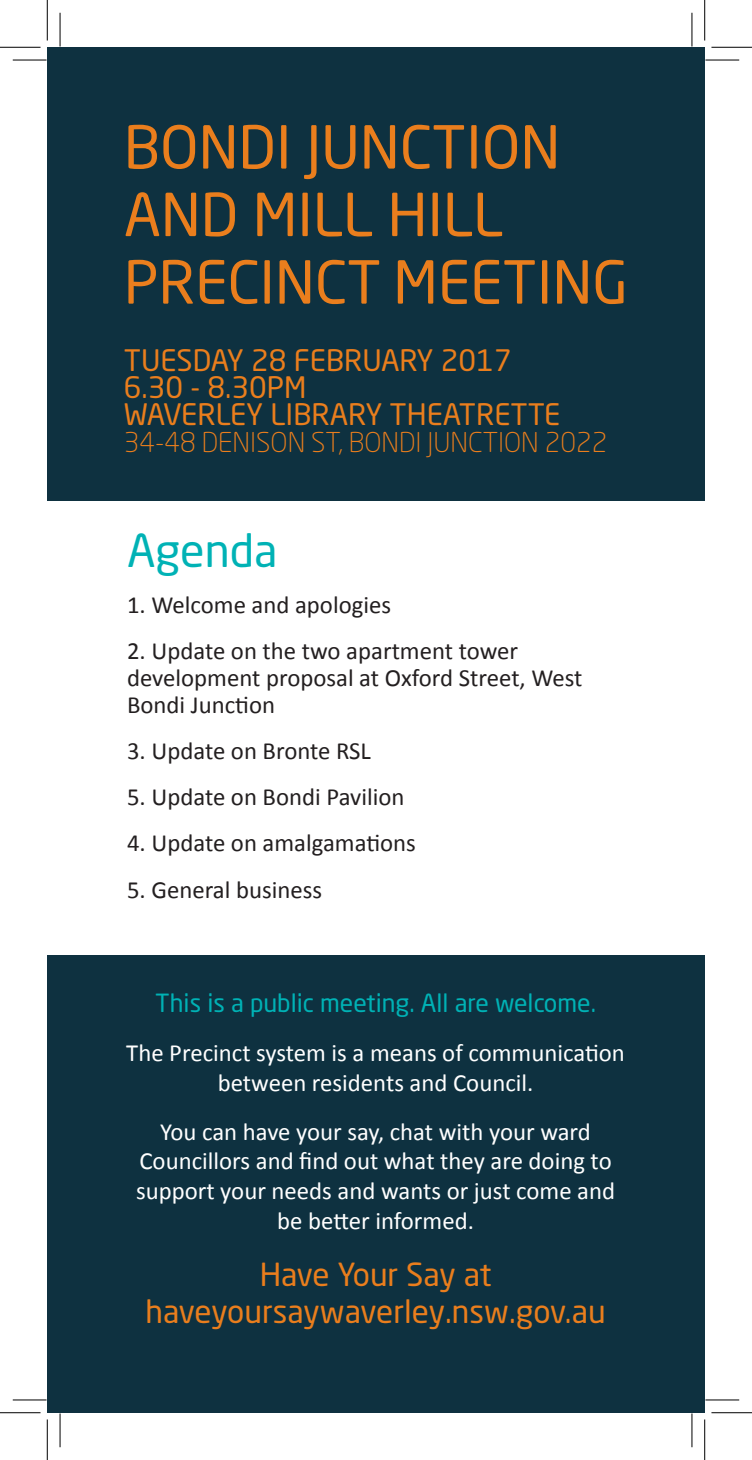
<style>
.page{position:relative;width:752px;height:1460px;background:#fff}
.page>*{position:absolute;margin:0;border:0;box-sizing:border-box;transform-origin:0 0}
.Body{font:58.5px/67.5px "Neo Sans Std";color:#ea7e1d}
.Body-2{font:45px "Neo Sans Std";color:#00b2b5}
.Body-3{font:31.5px/37.8px "Neo Sans Std";color:#ea7e1d;text-align:center}
.t1{font:29.25px "Neo Sans Std";color:#ea7e1d}
.t2{font:300 27px "Neo Sans Std";color:#ea7e1d}
.Body-4{font:24.75px/29.7px "Calibri";color:#fff;text-align:center}
.Body-5{font:24.75px/27px "Calibri";color:#231f20}
.Body-6{font:24.75px "Neo Sans Std";color:#00b2b5}
</style>
<div class="page">
<div style="left:47px;top:47px;width:657px;height:453px;background:#0e3140"></div>
<div style="left:47px;top:955px;width:657px;height:457px;background:#0e3140"></div>
<hr style="left:13px;top:60px;width:34px;height:1px;background:#000">
<hr style="left:705px;top:60px;width:34px;height:1px;background:#000">
<hr style="left:13px;top:1399px;width:34px;height:1px;background:#000">
<hr style="left:705px;top:1399px;width:34px;height:1px;background:#000">
<hr style="left:60px;top:13px;width:1px;height:34px;background:#000">
<hr style="left:60px;top:1413px;width:1px;height:34px;background:#000">
<hr style="left:691px;top:13px;width:1px;height:34px;background:#000">
<hr style="left:691px;top:1413px;width:1px;height:34px;background:#000">
<hr style="left:0;top:47px;width:40px;height:1px;background:#000">
<hr style="left:711px;top:47px;width:40px;height:1px;background:#000">
<hr style="left:0;top:1412px;width:40px;height:1px;background:#000">
<hr style="left:711px;top:1412px;width:40px;height:1px;background:#000">
<hr style="left:47px;top:0;width:1px;height:40px;background:#000">
<hr style="left:47px;top:1419px;width:1px;height:40px;background:#000">
<hr style="left:704px;top:0;width:1px;height:40px;background:#000">
<hr style="left:704px;top:1419px;width:1px;height:40px;background:#000">
<p class="Body" style="left:124px;top:112px;width:505px">BONDI JUNCTION<br>AND MILL HILL<br>PRECINCT MEETING</p>
<p class="t1" style="left:124px;top:342px;width:389px">TUESDAY 28 FEBRUARY 2017</p>
<p class="t1" style="left:124px;top:369px;width:184px">6.30 - 8.30PM</p>
<p class="t1" style="left:124px;top:396px;width:438px">WAVERLEY LIBRARY THEATRETTE</p>
<p class="t2" style="left:124px;top:426px;width:485px">34-48 DENISON ST, BONDI JUNCTION 2022</p>
<p class="Body-2" style="left:127px;top:522px;width:152px">Agenda</p>
<p class="Body-5" style="left:127px;top:590px;width:265px">1. Welcome and apologies</p>
<p class="Body-5" style="left:127px;top:636px;width:457px">2. Update on the two apartment tower development proposal at Oxford Street, West<br>Bondi Junction</p>
<p class="Body-5" style="left:127px;top:736px;width:245px">3. Update on Bronte RSL</p>
<p class="Body-5" style="left:127px;top:782px;width:279px">5. Update on Bondi Pavilion</p>
<p class="Body-5" style="left:127px;top:828px;width:290px">4. Update on amalgamations</p>
<p class="Body-5" style="left:127px;top:874px;width:196px">5. General business</p>
<p class="Body-6" style="left:155px;top:987px;width:442px">This is a public meeting. All are welcome.</p>
<p class="Body-4" style="left:126px;top:1036px;width:500px">The Precinct system is a means of communication between residents and Council.</p>
<p class="Body-4" style="left:136px;top:1115px;width:480px">You can have your say, chat with your ward Councillors and find out what they are doing to support your needs and wants or just come and be better informed.</p>
<p class="Body-3" style="left:145px;top:1254px;width:461px">Have Your Say at haveyoursaywaverley.nsw.gov.au</p>
</div>
